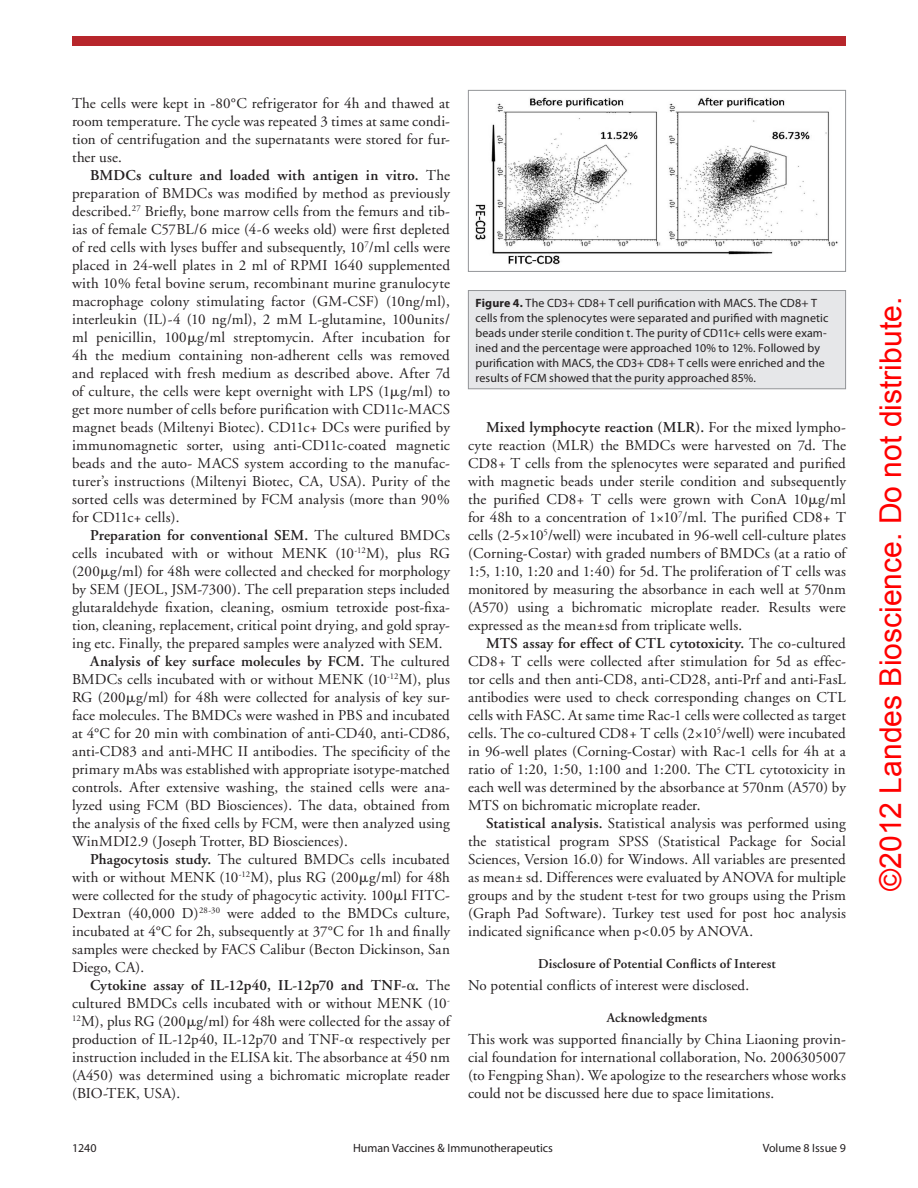
<style>
.page{position:relative;width:918px;height:1188px;background:#fff}
.page>*{position:absolute;margin:0;border:0;box-sizing:border-box;transform-origin:0 0}
.t1{font:30.15px "Arial";color:#f00}
.t2{font:15px/18px "Adobe Garamond";letter-spacing:.005em;color:#231f20;text-align:justify}
.t3{font:600 15px "Adobe Garamond";letter-spacing:.005em;color:#231f20}
.t4{font:600 13.5px "Adobe Garamond";letter-spacing:.01em;color:#231f20}
.t5{font:12px/15px "Myriad Pro";letter-spacing:.005em;color:#231f20}
.s1{font-weight:600}
.s2{font-family:"Universal Std Greekw Math Pi"}
.s3{font-weight:400}
.s4{font-family:"Universal Std Greekw Math Pi";font-weight:400}
.s5{font-weight:700}
</style>
<div class="page">
<div style="left:72px;top:36px;width:774px;height:10px;background:#b7262b"></div>
<div style="left:468px;top:291px;width:378px;height:98px;background:#e6e7e9"></div>
<div style="left:468px;top:290px;width:378px;height:99px;border:1px solid #939598"></div>
<img style="left:475px;top:97px;width:363px;height:168px">
<div style="left:468px;top:90px;width:378px;height:182px;border:1px solid #939598"></div>
<p class="t2" style="left:72px;top:95px;width:379px">The cells were kept in -80°C refrigerator for 4h and thawed at room temperature. The cycle was repeated 3 times at same condi&shy;tion of centrifugation and the supernatants were stored for fur&shy;ther use.</p>
<p class="t2" style="left:72px;top:167px;width:380px;text-indent:18px"><span class="s1">BMDCs culture and loaded with antigen in vitro.</span> The preparation of BMDCs was modified by method as previously described.<sup>27</sup> Briefly, bone marrow cells from the femurs and tib&shy;ias of female C57BL/6 mice (4-6 weeks old) were first depleted of red cells with lyses buffer and subsequently, 10<sup>7</sup>/ml cells were placed in 24-well plates in 2 ml of RPMI 1640 supplemented with 10% fetal bovine serum, recombinant murine granulocyte macrophage colony stimulating factor (GM-CSF) (10ng/ml), interleukin (IL)-4 (10 ng/ml), 2 mM L-glutamine, 100units/ ml penicillin, 100<span class="s2">μ</span>g/ml streptomycin. After incubation for 4h the medium containing non-adherent cells was removed and replaced with fresh medium as described above. After 7d of culture, the cells were kept overnight with LPS (1<span class="s2">μ</span>g/ml) to get more number of cells before purification with CD11c-MACS magnet beads (Miltenyi Biotec). CD11c+ DCs were purified by immunomagnetic sorter, using anti-CD11c-coated magnetic beads and the auto- MACS system according to the manufac&shy;turer’s instructions (Miltenyi Biotec, CA, USA). Purity of the sorted cells was determined by FCM analysis (more than 90% for CD11c+ cells).</p>
<p class="t3" style="left:90px;top:527px;width:361px">Preparation for conventional SEM. <span class="s3">The cultured BMDCs</span></p>
<p class="t2" style="left:72px;top:545px;width:379px">cells incubated with or without MENK (10<sup>-12</sup>M), plus RG</p>
<p class="t2" style="left:72px;top:563px;width:380px">(200<span class="s2">μ</span>g/ml) for 48h were collected and checked for morphology</p>
<p class="t2" style="left:72px;top:581px;width:379px">by SEM (JEOL, JSM-7300). The cell preparation steps included</p>
<p class="t2" style="left:72px;top:599px;width:379px">glutaraldehyde fixation, cleaning, osmium tetroxide post-fixa-</p>
<p class="t2" style="left:72px;top:617px;width:379px">tion, cleaning, replacement, critical point drying, and gold spray-</p>
<p class="t2" style="left:72px;top:635px;width:372px">ing etc. Finally, the prepared samples were analyzed with SEM.</p>
<p class="t3" style="left:90px;top:653px;width:361px">Analysis of key surface molecules by FCM. <span class="s3">The cultured</span></p>
<p class="t2" style="left:72px;top:671px;width:379px">BMDCs cells incubated with or without MENK (10<sup>-12</sup>M), plus</p>
<p class="t2" style="left:72px;top:689px;width:379px">RG (200<span class="s2">μ</span>g/ml) for 48h were collected for analysis of key sur-</p>
<p class="t2" style="left:72px;top:707px;width:379px">face molecules. The BMDCs were washed in PBS and incubated</p>
<p class="t2" style="left:72px;top:725px;width:379px">at 4°C for 20 min with combination of anti-CD40, anti-CD86,</p>
<p class="t2" style="left:72px;top:743px;width:379px">anti-CD83 and anti-MHC II antibodies. The specificity of the</p>
<p class="t2" style="left:72px;top:761px;width:379px">primary mAbs was established with appropriate isotype-matched</p>
<p class="t2" style="left:72px;top:779px;width:379px">controls. After extensive washing, the stained cells were ana-</p>
<p class="t2" style="left:72px;top:797px;width:379px">lyzed using FCM (BD Biosciences). The data, obtained from</p>
<p class="t2" style="left:72px;top:815px;width:379px">the analysis of the fixed cells by FCM, were then analyzed using</p>
<p class="t2" style="left:72px;top:833px;width:277px">WinMDI2.9 (Joseph Trotter, BD Biosciences).</p>
<p class="t2" style="left:90px;top:851px;width:361px"><span class="s1">Phagocytosis study.</span> The cultured BMDCs cells incubated</p>
<p class="t2" style="left:72px;top:869px;width:379px">with or without MENK (10<sup>-12</sup>M), plus RG (200<span class="s2">μ</span>g/ml) for 48h</p>
<p class="t2" style="left:72px;top:887px;width:379px">were collected for the study of phagocytic activity. 100<span class="s2">μ</span>l FITC-</p>
<p class="t2" style="left:72px;top:905px;width:379px">Dextran (40,000 D)<sup>28-30</sup> were added to the BMDCs culture,</p>
<p class="t2" style="left:72px;top:923px;width:379px">incubated at 4°C for 2h, subsequently at 37°C for 1h and finally</p>
<p class="t2" style="left:72px;top:941px;width:379px">samples were checked by FACS Calibur (Becton Dickinson, San</p>
<p class="t2" style="left:72px;top:959px;width:74px">Diego, CA).</p>
<p class="t3" style="left:90px;top:977px;width:361px">Cytokine assay of IL-12p40, IL-12p70 and TNF-<span class="s4">α</span>. <span class="s3">The</span></p>
<p class="t2" style="left:72px;top:995px;width:379px">cultured BMDCs cells incubated with or without MENK (10<sup>-</sup></p>
<p class="t2" style="left:72px;top:1013px;width:379px"><sup>12</sup>M), plus RG (200<span class="s2">μ</span>g/ml) for 48h were collected for the assay of</p>
<p class="t2" style="left:72px;top:1031px;width:379px">production of IL-12p40, IL-12p70 and TNF-<span class="s2">α</span> respectively per</p>
<p class="t2" style="left:72px;top:1049px;width:379px">instruction included in the ELISA kit. The absorbance at 450 nm</p>
<p class="t2" style="left:72px;top:1067px;width:379px">(A450) was determined using a bichromatic microplate reader</p>
<p class="t2" style="left:72px;top:1085px;width:110px">(BIO-TEK, USA).</p>
<p class="t5" style="left:476px;top:295px;width:355px"><span class="s5">Figure 4.</span> The CD3+ CD8+ T cell purification with MAC S. The CD8+ T cells from the splenocytes were separated and purified with magnetic beads under sterile condition t. The purity of CD11c+ cells were exam&shy;ined and the percentage were approached 10% to 12%. Followed by purification with MAC S, the CD3+ CD8+ T cells were enriched and the results of FCM showed that the purity approached 85%.</p>
<p class="t2" style="left:468px;top:419px;width:380px;text-indent:18px"><span class="s1">Mixed lymphocyte reaction (MLR).</span> For the mixed lympho&shy;cyte reaction (MLR) the BMDCs were harvested on 7d. The CD8+ T cells from the splenocytes were separated and purified with magnetic beads under sterile condition and subsequently the purified CD8+ T cells were grown with ConA 10<span class="s2">μ</span>g/ml for 48h to a concentration of 1×10<sup>7</sup>/ml. The purified CD8+ T cells (2-5×10<sup>5</sup>/well) were incubated in 96-well cell-culture plates (Corning-Costar) with graded numbers of BMDCs (at a ratio of 1:5, 1:10, 1:20 and 1:40) for 5d. The proliferation of T cells was monitored by measuring the absorbance in each well at 570nm (A570) using a bichromatic microplate reader. Results were expressed as the mean±sd from triplicate wells.</p>
<p class="t2" style="left:468px;top:635px;width:379px;text-indent:18px"><span class="s1">MTS assay for effect of CTL cytotoxicity.</span> The co-cultured CD8+ T cells were collected after stimulation for 5d as effec&shy;tor cells and then anti-CD8, anti-CD28, anti-Prf and anti-FasL antibodies were used to check corresponding changes on CTL cells with FASC. At same time Rac-1 cells were collected as target cells. The co-cultured CD8+ T cells (2×10<sup>5</sup>/well) were incubated in 96-well plates (Corning-Costar) with Rac-1 cells for 4h at a ratio of 1:20, 1:50, 1:100 and 1:200. The CTL cytotoxicity in each well was determined by the absorbance at 570nm (A570) by MTS on bichromatic microplate reader.</p>
<p class="t2" style="left:468px;top:815px;width:379px;text-indent:18px"><span class="s1">Statistical analysis.</span> Statistical analysis was performed using the statistical program SPSS (Statistical Package for Social Sciences, Version 16.0) for Windows. All variables are presented as mean± sd. Differences were evaluated by ANOVA for multiple groups and by the student t-test for two groups using the Prism (Graph Pad Software). Turkey test used for post hoc analysis indicated significance when p&lt;0.05 by ANOVA.</p>
<p class="t4" style="left:538px;top:956px;width:239px">Disclosure of Potential Conflicts of Interest</p>
<p class="t2" style="left:468px;top:977px;width:283px">No potential conflicts of interest were disclosed.</p>
<p class="t4" style="left:607px;top:1010px;width:102px">Acknowledgments</p>
<p class="t2" style="left:468px;top:1031px;width:379px">This work was supported financially by China Liaoning provin&shy;cial foundation for international collaboration, No. 2006305007 (to Fengping Shan). We apologize to the researchers whose works could not be discussed here due to space limitations.</p>
<p class="t5" style="left:72px;top:1140px;width:26px">1240</p>
<p class="t5" style="left:353px;top:1140px;width:201px">Human Vaccines &amp; Immunotherapeutics</p>
<p class="t5" style="left:763px;top:1140px;width:85px">Volume 8 Issue 9</p>
<h1 class="t1" style="left:871px;top:891px;width:595px;rotate:-90deg">©2012 Landes Bioscience. Do not distribute.</h1>
</div>
